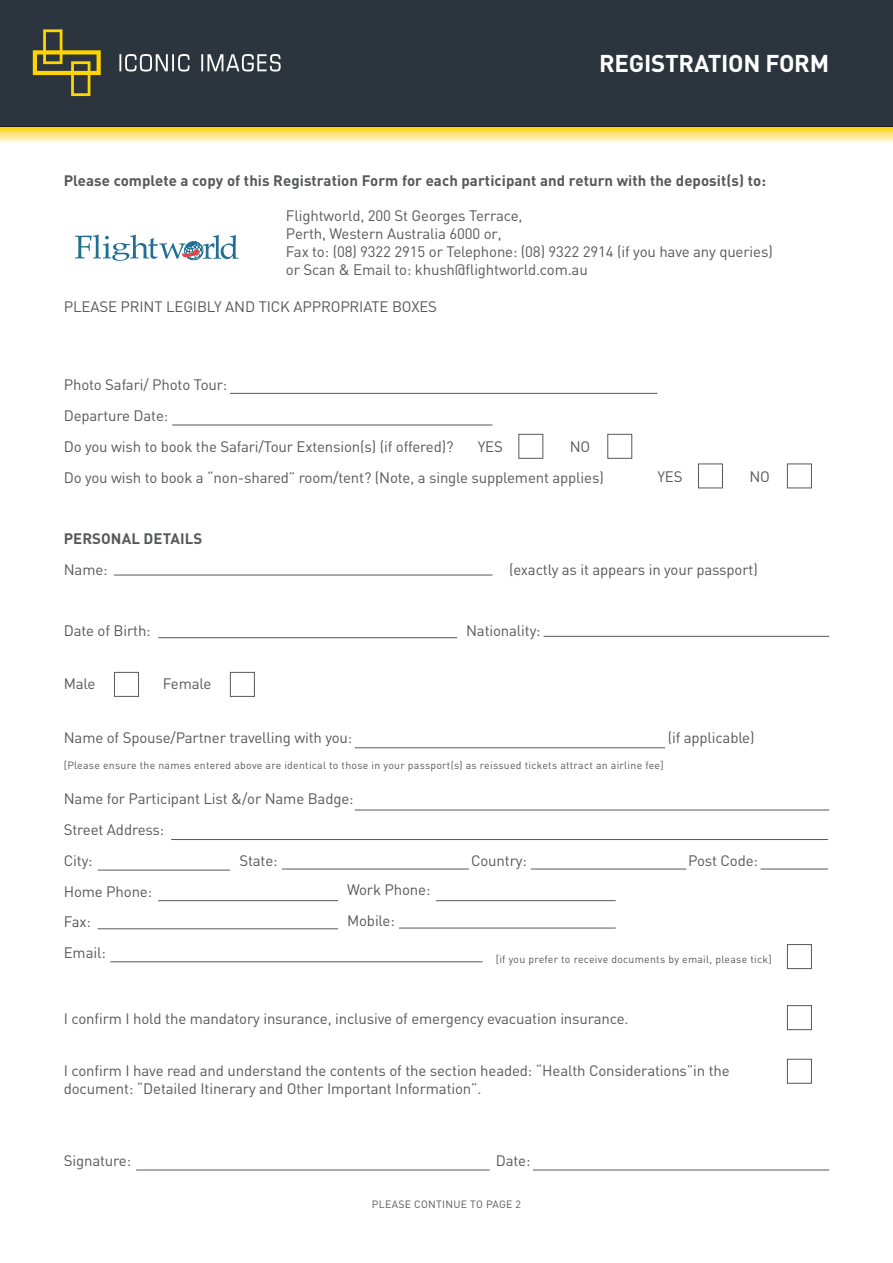
<style>
.page{position:relative;width:893px;height:1263px;background:#fff}
.page>*{position:absolute;margin:0;border:0;box-sizing:border-box;transform-origin:0 0}
.t1{font:700 24px "DIN";letter-spacing:-.01em;color:#fff}
.t2{font:15px/18px "DIN";letter-spacing:-.01em;color:#57585a}
.t3{font:700 15px "DIN";letter-spacing:.005em;color:#57585a}
.t4{font:10.5px "DIN";letter-spacing:.025em;color:#57585a}
</style>
<div class="page">
<div style="left:0;top:0;width:893px;height:128px;background:#2c353e"></div>
<svg style="left:119px;top:54px;width:71px;height:18px"></svg>
<svg style="left:201px;top:54px;width:80px;height:18px"></svg>
<svg style="left:33px;top:29px;width:68px;height:67px;background:#635e2e"></svg>
<svg style="left:0;top:128px;width:893px;height:15px;background:#fee788"></svg>
<div style="left:698px;top:463px;width:25px;height:25px;border:1px solid #57585a"></div>
<div style="left:114px;top:672px;width:25px;height:25px;border:1px solid #57585a"></div>
<div style="left:518px;top:434px;width:25px;height:25px;border:1px solid #57585a"></div>
<div style="left:787px;top:463px;width:25px;height:25px;border:1px solid #57585a"></div>
<div style="left:787px;top:944px;width:25px;height:25px;border:1px solid #57585a"></div>
<div style="left:787px;top:1005px;width:25px;height:25px;border:1px solid #57585a"></div>
<div style="left:787px;top:1059px;width:25px;height:25px;border:1px solid #57585a"></div>
<div style="left:230px;top:672px;width:25px;height:25px;border:1px solid #57585a"></div>
<div style="left:607px;top:434px;width:25px;height:25px;border:1px solid #57585a"></div>
<hr style="left:230px;top:393px;width:427px;height:1px;background:#57585a">
<hr style="left:136px;top:1169px;width:354px;height:1px;background:#57585a">
<hr style="left:533px;top:1169px;width:296px;height:1px;background:#57585a">
<hr style="left:172px;top:425px;width:320px;height:1px;background:#57585a">
<hr style="left:114px;top:575px;width:378px;height:1px;background:#57585a">
<hr style="left:158px;top:637px;width:299px;height:1px;background:#57585a">
<hr style="left:355px;top:747px;width:310px;height:1px;background:#57585a">
<hr style="left:355px;top:810px;width:474px;height:1px;background:#57585a">
<hr style="left:171px;top:839px;width:657px;height:1px;background:#57585a">
<hr style="left:98px;top:870px;width:132px;height:1px;background:#57585a">
<hr style="left:158px;top:900px;width:180px;height:1px;background:#57585a">
<hr style="left:98px;top:928px;width:240px;height:1px;background:#57585a">
<hr style="left:110px;top:961px;width:373px;height:1px;background:#57585a">
<hr style="left:436px;top:900px;width:180px;height:1px;background:#57585a">
<hr style="left:399px;top:928px;width:217px;height:1px;background:#57585a">
<hr style="left:282px;top:869px;width:187px;height:1px;background:#57585a">
<hr style="left:531px;top:869px;width:155px;height:1px;background:#57585a">
<hr style="left:760px;top:869px;width:68px;height:1px;background:#57585a">
<hr style="left:544px;top:636px;width:285px;height:1px;background:#57585a">
<svg style="left:75px;top:234px;width:163px;height:27px"></svg>
<p class="t1" style="left:599px;top:48px;width:232px">REGISTRATION FORM</p>
<p class="t3" style="left:64px;top:171px;width:704px">Please complete a copy of this Registration Form for each participant and return with the deposit(s) to:</p>
<p class="t2" style="left:286px;top:206px;width:238px">Flightworld, 200 St Georges Terrace,</p>
<p class="t2" style="left:286px;top:224px;width:217px">Perth, Western Australia 6000 or,</p>
<p class="t2" style="left:286px;top:242px;width:488px">Fax to: (08) 9322 2915 or Telephone: (08) 9322 2914 (if you have any queries)</p>
<p class="t2" style="left:286px;top:260px;width:303px">or Scan &amp; Email to: khush@flightworld.com.au</p>
<p class="t2" style="left:64px;top:297px;width:375px">PLEASE PRINT LEGIBLY AND TICK APPROPRIATE BOXES</p>
<p class="t2" style="left:64px;top:376px;width:165px">Photo Safari/ Photo Tour:</p>
<p class="t2" style="left:64px;top:406px;width:106px">Departure Date:</p>
<p class="t2" style="left:64px;top:437px;width:391px">Do you wish to book the Safari/Tour Extension(s) (if offered)?</p>
<p class="t2" style="left:64px;top:468px;width:541px">Do you wish to book a “non-shared” room/tent? (Note, a single supplement applies)</p>
<p class="t2" style="left:478px;top:437px;width:27px">YES</p>
<p class="t2" style="left:570px;top:437px;width:22px">NO</p>
<p class="t2" style="left:657px;top:467px;width:27px">YES</p>
<p class="t2" style="left:749px;top:467px;width:22px">NO</p>
<p class="t3" style="left:64px;top:529px;width:140px">PERSONAL DETAILS</p>
<p class="t2" style="left:64px;top:560px;width:45px">Name:</p>
<p class="t2" style="left:509px;top:560px;width:250px">(exactly as it appears in your passport)</p>
<p class="t2" style="left:64px;top:622px;width:88px">Date of Birth:</p>
<p class="t2" style="left:466px;top:622px;width:76px">Nationality:</p>
<p class="t2" style="left:64px;top:675px;width:33px">Male</p>
<p class="t2" style="left:163px;top:675px;width:50px">Female</p>
<p class="t2" style="left:64px;top:728px;width:290px">Name of Spouse/Partner travelling with you:</p>
<p class="t2" style="left:668px;top:728px;width:88px">(if applicable)</p>
<p class="t4" style="left:64px;top:758px;width:601px">[Please ensure the names entered above are identical to those in your passport(s) as reissued tickets attract an airline fee]</p>
<p class="t2" style="left:64px;top:790px;width:291px">Name for Participant List &amp;/or Name Badge:</p>
<p class="t2" style="left:64px;top:820px;width:102px">Street Address:</p>
<p class="t2" style="left:64px;top:851px;width:30px">City:</p>
<p class="t2" style="left:240px;top:851px;width:40px">State:</p>
<p class="t2" style="left:471px;top:851px;width:57px">Country:</p>
<p class="t2" style="left:688px;top:851px;width:71px">Post Code:</p>
<p class="t2" style="left:64px;top:882px;width:90px">Home Phone:</p>
<p class="t2" style="left:64px;top:913px;width:29px">Fax:</p>
<p class="t2" style="left:64px;top:943px;width:44px">Email:</p>
<p class="t2" style="left:347px;top:880px;width:85px">Work Phone:</p>
<p class="t2" style="left:347px;top:911px;width:49px">Mobile:</p>
<p class="t4" style="left:496px;top:952px;width:277px">[if you prefer to receive documents by email, please tick]</p>
<p class="t2" style="left:64px;top:1009px;width:566px">I confirm I hold the mandatory insurance, inclusive of emergency evacuation insurance.</p>
<p class="t2" style="left:64px;top:1061px;width:668px">I confirm I have read and understand the contents of the section headed: “Health Considerations”in the document: “Detailed Itinerary and Other Important Information”.</p>
<p class="t2" style="left:64px;top:1151px;width:69px">Signature:</p>
<p class="t2" style="left:496px;top:1151px;width:36px">Date:</p>
<p class="t4" style="left:372px;top:1197px;width:151px">PLEASE CONTINUE TO PAGE 2</p>
</div>
